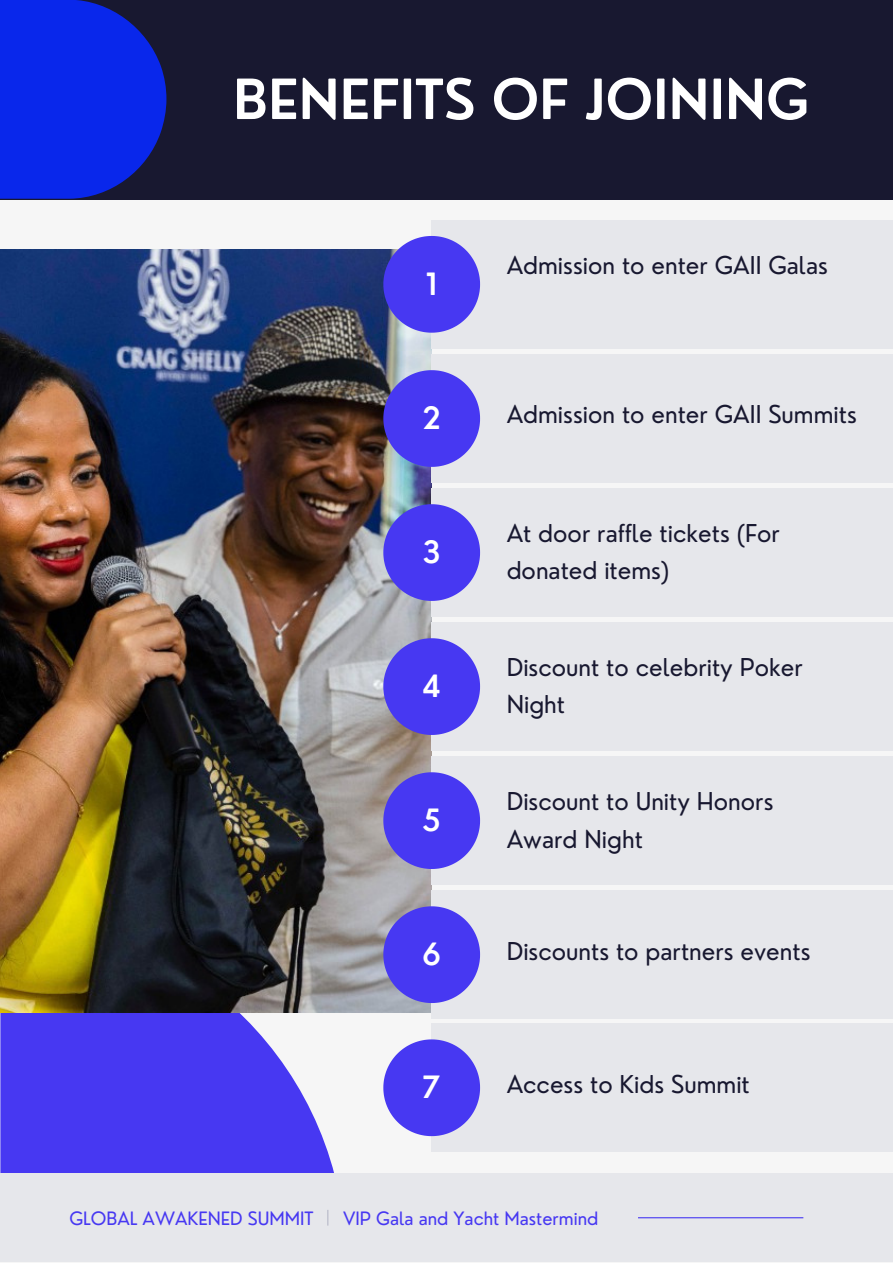
<style>
.page{position:relative;width:893px;height:1264px;background:#fff}
.page>*{position:absolute;margin:0;border:0;box-sizing:border-box;transform-origin:0 0}
.t1{font:600 54px "Nourd";color:#fff}
.t2{font:600 30px "Nourd";color:#fff}
.t3{font:24px/37px "Nourd";color:#181830}
.t4{font:18px "Nourd";color:#4738f2}
</style>
<div class="page">
<div style="left:0;top:0;width:892px;height:1262px;background:#f6f6f6"></div>
<div style="left:0;top:0;width:892px;height:199px;background:#181830"></div>
<svg style="left:0;top:0;width:166px;height:199px;background:#0a25d3"></svg>
<svg style="left:0;top:1012px;width:345px;height:161px;background:#5f52f1"></svg>
<div style="left:0;top:1173px;width:892px;height:88px;background:#e6e7eb"></div>
<hr style="left:638px;top:1217px;width:165px;height:1px;background:#4738f2">
<svg style="left:327px;top:1210px;width:1px;height:15px"></svg>
<img style="left:0;top:249px;width:431px;height:763px">
<div style="left:431px;top:220px;width:461px;height:128px;background:#e6e7eb"></div>
<svg style="left:383px;top:236px;width:97px;height:97px;background:#6156ea"></svg>
<div style="left:431px;top:354px;width:461px;height:128px;background:#e6e7eb"></div>
<svg style="left:383px;top:370px;width:97px;height:97px;background:#5f55e6"></svg>
<div style="left:431px;top:488px;width:461px;height:128px;background:#e6e7eb"></div>
<svg style="left:383px;top:504px;width:97px;height:97px;background:#6258ea"></svg>
<div style="left:431px;top:622px;width:461px;height:128px;background:#e6e7eb"></div>
<svg style="left:383px;top:638px;width:97px;height:97px;background:#6256e8"></svg>
<div style="left:431px;top:756px;width:461px;height:128px;background:#e6e7eb"></div>
<svg style="left:383px;top:772px;width:97px;height:97px;background:#6255e6"></svg>
<div style="left:431px;top:890px;width:461px;height:128px;background:#e6e7eb"></div>
<svg style="left:383px;top:906px;width:97px;height:97px;background:#6257e9"></svg>
<div style="left:431px;top:1023px;width:461px;height:128px;background:#e6e7eb"></div>
<svg style="left:383px;top:1039px;width:97px;height:97px"></svg>
<h1 class="t1" style="left:233px;top:65px;width:577px">BENEFITS OF JOINING</h1>
<p class="t2" style="left:426px;top:265px;width:13px">1</p>
<p class="t3" style="left:506px;top:246px;width:323px">Admission to enter GAII Galas</p>
<p class="t2" style="left:422px;top:399px;width:20px">2</p>
<p class="t3" style="left:506px;top:396px;width:351px">Admission to enter GAII Summits</p>
<p class="t2" style="left:422px;top:533px;width:20px">3</p>
<p class="t2" style="left:422px;top:667px;width:20px">4</p>
<p class="t2" style="left:422px;top:801px;width:20px">5</p>
<p class="t3" style="left:506px;top:515px;width:275px">At door raffle tickets (For donated items)</p>
<p class="t3" style="left:506px;top:649px;width:298px">Discount to celebrity Poker<br>Night</p>
<p class="t3" style="left:506px;top:782px;width:268px">Discount to Unity Honors<br>Award Night</p>
<p class="t2" style="left:422px;top:935px;width:21px">6</p>
<p class="t3" style="left:506px;top:932px;width:305px">Discounts to partners events</p>
<p class="t2" style="left:422px;top:1068px;width:20px">7</p>
<p class="t3" style="left:506px;top:1065px;width:244px">Access to Kids Summit</p>
<p class="t4" style="left:69px;top:1206px;width:245px">GLOBAL AWAKENED SUMMIT</p>
<p class="t4" style="left:343px;top:1206px;width:257px">VIP Gala and Yacht Mastermind</p>
</div>
